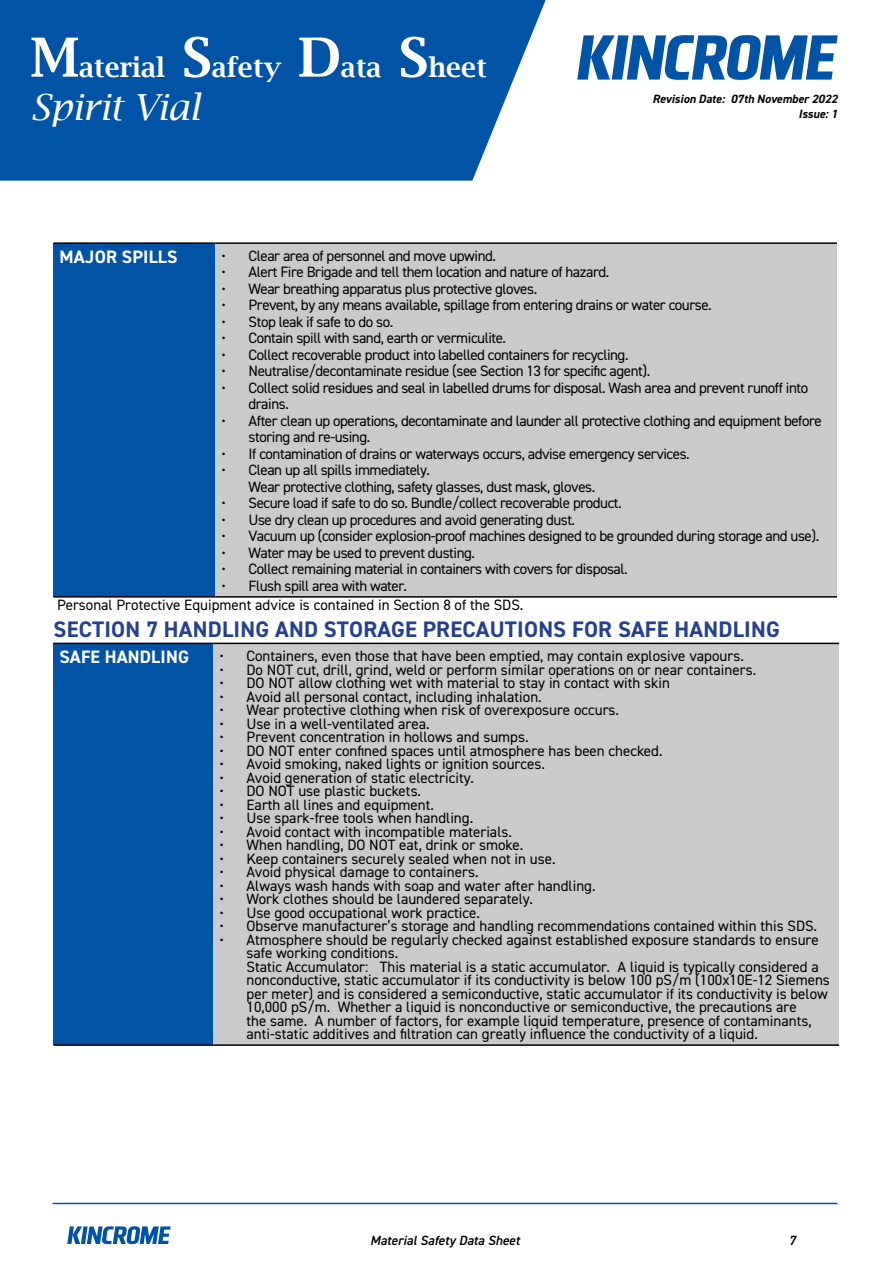
<style>
.page{position:relative;width:893px;height:1263px;background:#fff}
.page>*{position:absolute;margin:0;border:0;box-sizing:border-box;transform-origin:0 0}
.t1{font:italic 36px "Lucida Bright";color:#fff}
.t2{font:600 27px "Lucida Bright";color:#fff}
.t3{font:700 22.5px "DIN2014";letter-spacing:.01em;color:#25408f}
.t4{font:700 18px "DIN2014";letter-spacing:.01em;color:#fff}
.t5{font:15px/13.5px "DIN2014";color:#000}
.t6{font:15px/16.5px "DIN2014";letter-spacing:-.03em;color:#000}
.t7{font:italic 600 13.35px "DIN2014";color:#000}
.t8{font:italic 700 12px/14.4px "DIN2014";color:#000;text-align:right}
.s1{font-size:54px}
</style>
<div class="page">
<svg style="left:67px;top:1226px;width:104px;height:18px"></svg>
<hr style="left:53px;top:1203px;width:784px;height:1px;background:#0053a5">
<div style="left:0;top:0;width:546px;height:181px;background:#0053a5"></div>
<svg style="left:577px;top:35px;width:261px;height:45px"></svg>
<div style="left:54px;top:243px;width:162px;height:354px;background:#0053a5"></div>
<div style="left:216px;top:243px;width:621px;height:354px;background:#c9cacc"></div>
<hr style="left:54px;top:242px;width:162px;height:2px;background:#000">
<hr style="left:54px;top:596px;width:162px;height:2px;background:#000">
<hr style="left:216px;top:242px;width:621px;height:2px;background:#000">
<hr style="left:216px;top:596px;width:621px;height:2px;background:#000">
<div style="left:54px;top:643px;width:160px;height:402px;background:#0053a5"></div>
<div style="left:214px;top:643px;width:625px;height:402px;background:#c9cacc"></div>
<hr style="left:54px;top:643px;width:160px;height:1px;background:#000">
<hr style="left:54px;top:1044px;width:160px;height:2px;background:#000">
<hr style="left:214px;top:643px;width:625px;height:1px;background:#000">
<hr style="left:214px;top:1044px;width:625px;height:2px;background:#000">
<h2 class="t2" style="left:30px;top:52px;width:458px"><span class="s1">M</span>aterial <span class="s1">S</span>afety <span class="s1">D</span>ata <span class="s1">S</span>heet</h2>
<h1 class="t1" style="left:30px;top:86px;width:171px">Spirit Vial</h1>
<p class="t8" style="left:653px;top:92px;width:187px">Revision Date: 07th November 2022<br>Issue: 1</p>
<p class="t4" style="left:60px;top:245px;width:119px">MAJOR SPILLS</p>
<p class="t6" style="left:222px;top:247px;width:276px">• Clear area of personnel and move upwind.</p>
<p class="t6" style="left:222px;top:264px;width:389px">• Alert Fire Brigade and tell them location and nature of hazard.</p>
<p class="t6" style="left:222px;top:280px;width:317px">• Wear breathing apparatus plus protective gloves.</p>
<p class="t6" style="left:222px;top:297px;width:492px">• Prevent, by any means available, spillage from entering drains or water course.</p>
<p class="t6" style="left:222px;top:313px;width:173px">• Stop leak if safe to do so.</p>
<p class="t6" style="left:222px;top:330px;width:286px">• Contain spill with sand, earth or vermiculite.</p>
<p class="t6" style="left:222px;top:346px;width:408px">• Collect recoverable product into labelled containers for recycling.</p>
<p class="t6" style="left:222px;top:363px;width:430px">• Neutralise/decontaminate residue (see Section 13 for specific agent).</p>
<p class="t6" style="left:249px;top:379px;width:561px;text-indent:-27px">• Collect solid residues and seal in labelled drums for disposal. Wash area and prevent runoff into drains.</p>
<p class="t6" style="left:249px;top:412px;width:575px;text-indent:-27px">• After clean up operations, decontaminate and launder all protective clothing and equipment before storing and re-using.</p>
<p class="t6" style="left:222px;top:445px;width:470px">• If contamination of drains or waterways occurs, advise emergency services.</p>
<p class="t6" style="left:249px;top:462px;width:348px;text-indent:-27px">• Clean up all spills immediately.<br>Wear protective clothing, safety glasses, dust mask, gloves.</p>
<p class="t6" style="left:222px;top:495px;width:402px">• Secure load if safe to do so. Bundle/collect recoverable product.</p>
<p class="t6" style="left:222px;top:511px;width:355px">• Use dry clean up procedures and avoid generating dust.</p>
<p class="t6" style="left:222px;top:528px;width:599px">• Vacuum up (consider explosion-proof machines designed to be grounded during storage and use).</p>
<p class="t6" style="left:222px;top:544px;width:255px">• Water may be used to prevent dusting.</p>
<p class="t6" style="left:222px;top:561px;width:408px">• Collect remaining material in containers with covers for disposal.</p>
<p class="t5" style="left:57px;top:576px;width:468px;line-height:18.8px;text-indent:164px">• Flush spill area with water.<br>Personal Protective Equipment advice is contained in Section 8 of the SDS.</p>
<h3 class="t3" style="left:54px;top:614px;width:728px">SECTION 7 HANDLING AND STORAGE PRECAUTIONS FOR SAFE HANDLING</h3>
<p class="t4" style="left:60px;top:645px;width:131px">SAFE HANDLING</p>
<p class="t5" style="left:220px;top:649px;width:526px">• Containers, even those that have been emptied, may contain explosive vapours.</p>
<p class="t5" style="left:220px;top:662px;width:538px">• Do NOT cut, drill, grind, weld or perform similar operations on or near containers.</p>
<p class="t5" style="left:220px;top:676px;width:452px">• DO NOT allow clothing wet with material to stay in contact with skin</p>
<p class="t5" style="left:220px;top:689px;width:324px">• Avoid all personal contact, including inhalation.</p>
<p class="t5" style="left:220px;top:703px;width:401px">• Wear protective clothing when risk of overexposure occurs.</p>
<p class="t5" style="left:220px;top:716px;width:212px">• Use in a well-ventilated area.</p>
<p class="t5" style="left:220px;top:730px;width:311px">• Prevent concentration in hollows and sumps.</p>
<p class="t5" style="left:220px;top:743px;width:445px">• DO NOT enter confined spaces until atmosphere has been checked.</p>
<p class="t5" style="left:220px;top:757px;width:327px">• Avoid smoking, naked lights or ignition sources.</p>
<p class="t5" style="left:220px;top:770px;width:256px">• Avoid generation of static electricity.</p>
<p class="t5" style="left:220px;top:784px;width:203px">• DO NOT use plastic buckets.</p>
<p class="t5" style="left:220px;top:797px;width:216px">• Earth all lines and equipment.</p>
<p class="t5" style="left:220px;top:811px;width:255px">• Use spark-free tools when handling.</p>
<p class="t5" style="left:220px;top:824px;width:294px">• Avoid contact with incompatible materials.</p>
<p class="t5" style="left:220px;top:838px;width:305px">• When handling, DO NOT eat, drink or smoke.</p>
<p class="t5" style="left:220px;top:851px;width:338px">• Keep containers securely sealed when not in use.</p>
<p class="t5" style="left:220px;top:865px;width:260px">• Avoid physical damage to containers.</p>
<p class="t5" style="left:220px;top:878px;width:378px">• Always wash hands with soap and water after handling.</p>
<p class="t5" style="left:220px;top:892px;width:315px">• Work clothes should be laundered separately.</p>
<p class="t5" style="left:220px;top:905px;width:262px">• Use good occupational work practice.</p>
<p class="t5" style="left:220px;top:919px;width:599px">• Observe manufacturer’s storage and handling recommendations contained within this SDS.</p>
<p class="t5" style="left:247px;top:932px;width:585px;text-indent:-27px">• Atmosphere should be regularly checked against established exposure standards to ensure safe working conditions.<br>Static Accumulator: This material is a static accumulator. A liquid is typically considered a nonconductive, static accumulator if its conductivity is below 100 pS/m (100x10E-12 Siemens per meter) and is considered a semiconductive, static accumulator if its conductivity is below 10,000 pS/m. Whether a liquid is nonconductive or semiconductive, the precautions are<br>the same. A number of factors, for example liquid temperature, presence of contaminants, anti-static additives and filtration can greatly influence the conductivity of a liquid.</p>
<p class="t7" style="left:370px;top:1231px;width:151px">Material Safety Data Sheet</p>
<p class="t7" style="left:789px;top:1231px;width:8px">7</p>
</div>
